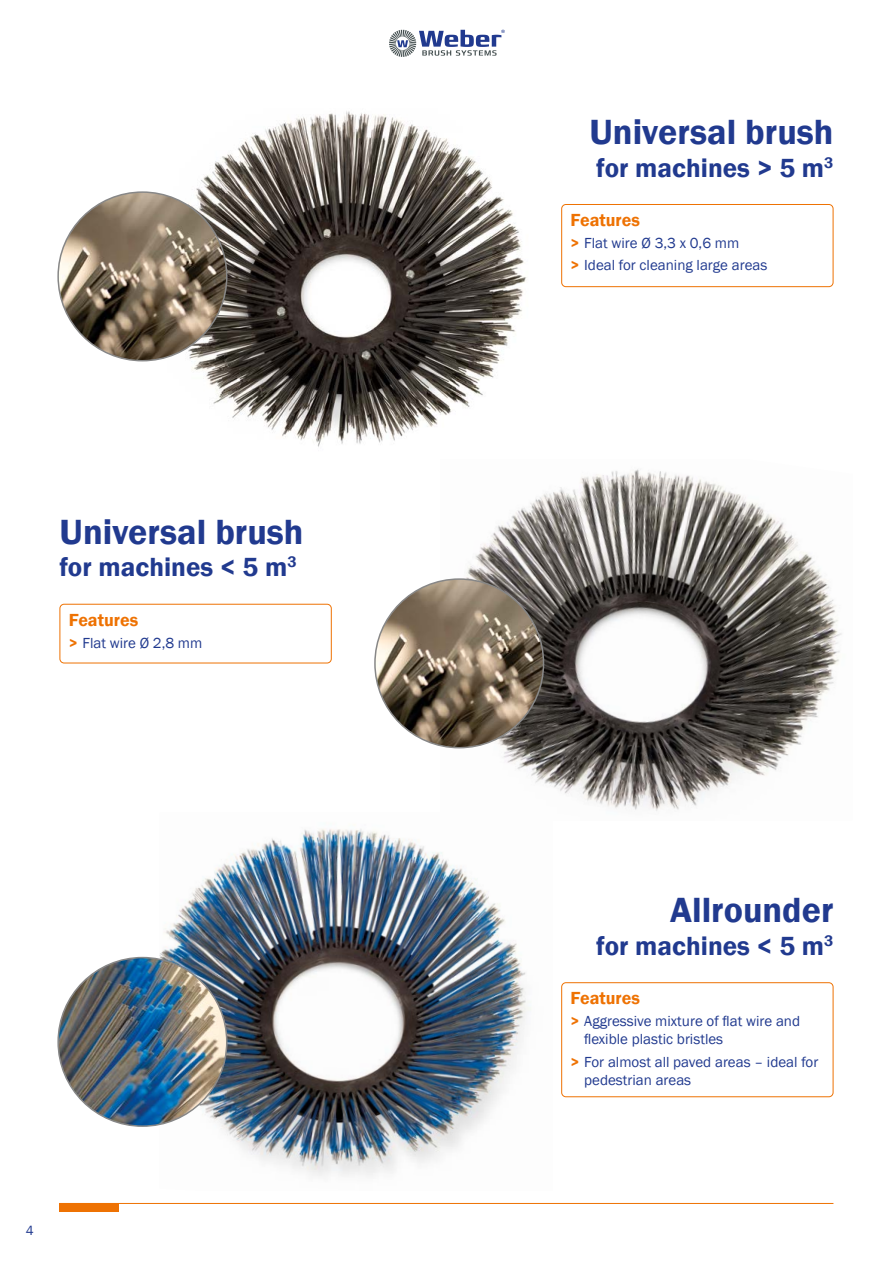
<style>
.page{position:relative;width:893px;height:1263px;background:#fff}
.page>*{position:absolute;margin:0;border:0;box-sizing:border-box;transform-origin:0 0}
.t1{font:600 36px "Franklin Gothic";color:#213a8f}
.t2{font:600 27px "Franklin Gothic";color:#213a8f}
.t3{font:600 18px "Franklin Gothic";color:#ee7203}
.t4{font:15px/18px "Franklin Gothic";color:#213a8f}
.t5{font:13.5px "Franklin Gothic";color:#213a8f}
.s1{font-weight:600;color:#ee7203}
</style>
<div class="page">
<hr style="left:60px;top:1203px;width:773px;height:1px;background:#ee7203">
<div style="left:60px;top:1203px;width:59px;height:9px;background:#ee7203"></div>
<svg style="left:389px;top:30px;width:115px;height:27px"></svg>
<img style="left:159px;top:829px;width:372px;height:347px">
<img style="left:440px;top:469px;width:402px;height:342px">
<img style="left:157px;top:111px;width:370px;height:336px">
<div style="left:561px;top:204px;width:272px;height:83px;border:1px solid #ee7203;border-radius:4px"></div>
<div style="left:60px;top:604px;width:272px;height:59px;border:1px solid #ee7203;border-radius:4px"></div>
<img style="left:58px;top:957px;width:169px;height:169px;border-radius:84px">
<div style="left:561px;top:982px;width:272px;height:115px;border:1px solid #ee7203;border-radius:4px"></div>
<img style="left:375px;top:579px;width:169px;height:169px;border-radius:84px">
<img style="left:58px;top:192px;width:169px;height:169px;border-radius:84px">
<h1 class="t1" style="left:60px;top:510px;width:246px">Universal brush</h1>
<h2 class="t2" style="left:60px;top:551px;width:239px">for machines &lt; 5 m<sup>3</sup></h2>
<p class="t3" style="left:69px;top:609px;width:71px">Features</p>
<p class="t4" style="left:69px;top:634px;width:135px"><span class="s1">&gt;</span> Flat wire Ø 2,8 mm</p>
<p class="t5" style="left:26px;top:1222px;width:9px">4</p>
<h1 class="t1" style="left:589px;top:110px;width:246px">Universal brush</h1>
<h2 class="t2" style="left:596px;top:151px;width:239px">for machines &gt; 5 m<sup>3</sup></h2>
<p class="t3" style="left:571px;top:209px;width:71px">Features</p>
<p class="t4" style="left:571px;top:232px;width:198px;line-height:22.2px"><span class="s1">&gt;</span> Flat wire Ø 3,3 x 0,6 mm<br><span class="s1">&gt;</span> Ideal for cleaning large areas</p>
<h1 class="t1" style="left:670px;top:888px;width:165px">Allrounder</h1>
<h2 class="t2" style="left:596px;top:929px;width:239px">for machines &lt; 5 m<sup>3</sup></h2>
<p class="t3" style="left:571px;top:987px;width:71px">Features</p>
<p class="t4" style="left:584px;top:1013px;width:218px;text-indent:-14px"><span class="s1">&gt;</span> Aggressive mixture of flat wire and flexible plastic bristles</p>
<p class="t4" style="left:584px;top:1053px;width:236px;text-indent:-14px"><span class="s1">&gt;</span> For almost all paved areas – ideal for pedestrian areas</p>
</div>
